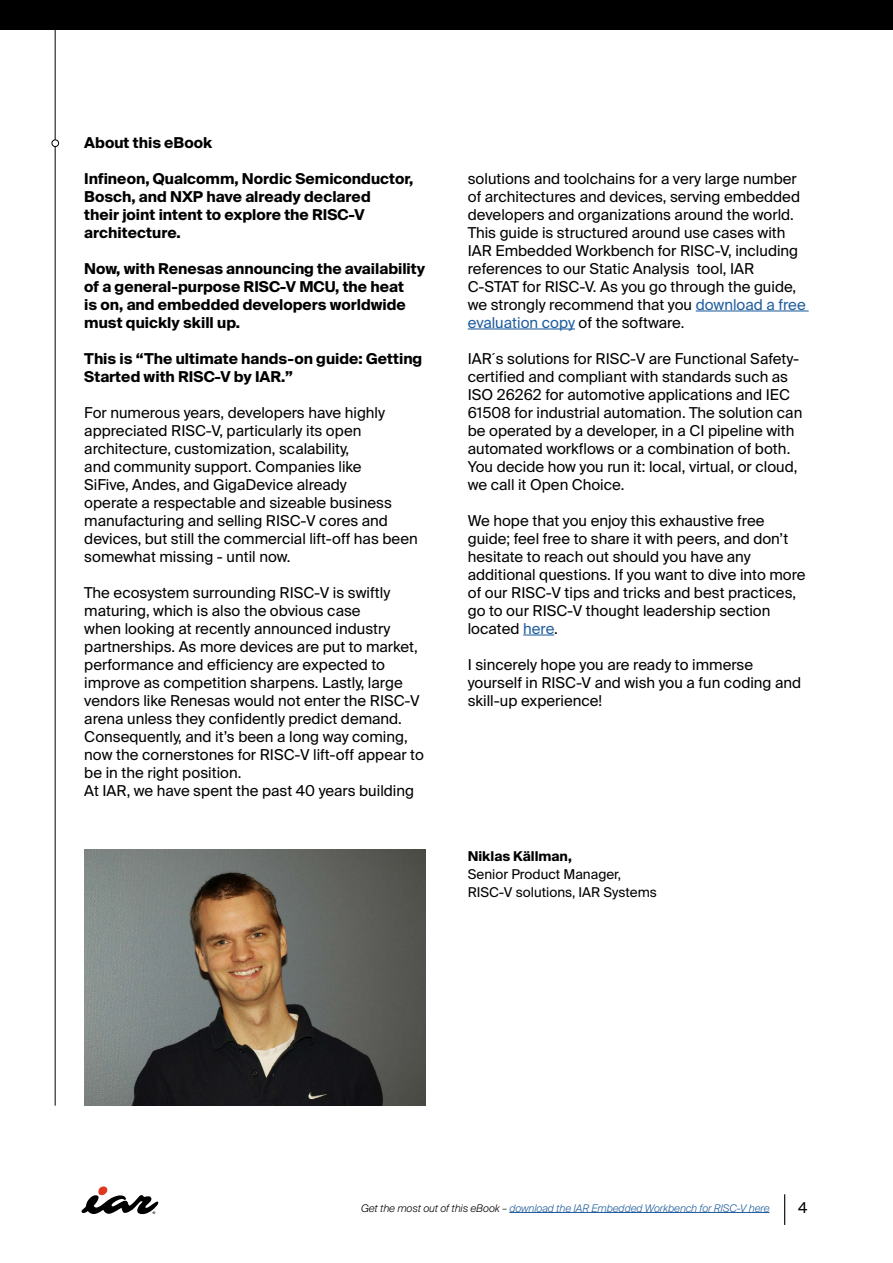
<style>
.page{position:relative;width:893px;height:1263px;background:#fff}
.page>*{position:absolute;margin:0;border:0;box-sizing:border-box;transform-origin:0 0}
.t1{font:15px/18px "Suisse Intl";color:#000}
.t2{font:700 15px/18px "Suisse Intl";color:#000}
.t3{font:13.5px/18px "Suisse Intl";color:#000}
.t4{font:700 13.5px "Suisse Intl";color:#000}
.t5{font:italic 300 10.5px "Suisse Intl";color:#215e9e}
.s1{color:#215e9e}
.s2{color:#000}
</style>
<div class="page">
<svg style="left:81px;top:1186px;width:77px;height:28px"></svg>
<div style="left:0;top:0;width:893px;height:30px;background:#000"></div>
<hr style="left:509px;top:1212px;width:260px;height:1px;background:#215e9e">
<hr style="left:784px;top:1194px;width:1px;height:31px;background:#000">
<img style="left:84px;top:850px;width:341px;height:256px">
<hr style="left:55px;top:0;width:1px;height:1106px;background:#000">
<hr style="left:696px;top:310px;width:113px;height:1px;background:#215e9e">
<hr style="left:468px;top:328px;width:107px;height:1px;background:#215e9e">
<hr style="left:523px;top:634px;width:31px;height:1px;background:#215e9e">
<div style="left:52px;top:140px;width:7px;height:7px;background:#fff;border-radius:50%"></div>
<div style="left:52px;top:139px;width:7px;height:8px;border:1px solid #000;border-radius:50%"></div>
<p class="t2" style="left:84px;top:134px;width:130px">About this eBook</p>
<p class="t2" style="left:84px;top:170px;width:331px">Infineon, Qualcomm, Nordic Semiconductor, Bosch, and NXP have already declared<br>their joint intent to explore the RISC-V architecture.</p>
<p class="t2" style="left:84px;top:260px;width:342px">Now, with Renesas announcing the availability of a general-purpose RISC-V MCU, the heat<br>is on, and embedded developers worldwide must quickly skill up.</p>
<p class="t2" style="left:84px;top:350px;width:340px">This is “The ultimate hands-on guide: Getting<br>Started with RISC-V by IAR.”</p>
<p class="t1" style="left:84px;top:404px;width:335px">For numerous years, developers have highly appreciated RISC-V, particularly its open architecture, customization, scalability,<br>and community support. Companies like<br>SiFive, Andes, and GigaDevice already<br>operate a respectable and sizeable business manufacturing and selling RISC-V cores and devices, but still the commercial lift-off has been somewhat missing - until now.</p>
<p class="t1" style="left:84px;top:584px;width:341px">The ecosystem surrounding RISC-V is swiftly maturing, which is also the obvious case<br>when looking at recently announced industry partnerships. As more devices are put to market, performance and efficiency are expected to improve as competition sharpens. Lastly, large vendors like Renesas would not enter the RISC-V arena unless they confidently predict demand.<br>Consequently, and it’s been a long way coming, now the cornerstones for RISC-V lift-off appear to be in the right position.<br>At IAR, we have spent the past 40 years building</p>
<p class="t1" style="left:468px;top:170px;width:339px">solutions and toolchains for a very large number of architectures and devices, serving embedded developers and organizations around the world.<br>This guide is structured around use cases with IAR Embedded Workbench for RISC-V, including references to our Static Analysis tool, IAR C-STAT for RISC-V. As you go through the guide, we strongly recommend that you <span class="s1">download a free evaluation copy</span> of the software.</p>
<p class="t1" style="left:468px;top:350px;width:336px">IAR´s solutions for RISC-V are Functional Safety&shy;certified and compliant with standards such as ISO 26262 for automotive applications and IEC 61508 for industrial automation. The solution can be operated by a developer, in a CI pipeline with automated workflows or a combination of both.<br>You decide how you run it: local, virtual, or cloud, we call it Open Choice.</p>
<p class="t1" style="left:468px;top:512px;width:339px">We hope that you enjoy this exhaustive free guide; feel free to share it with peers, and don’t hesitate to reach out should you have any additional questions. If you want to dive into more of our RISC-V tips and tricks and best practices, go to our RISC-V thought leadership section located <span class="s1">here</span>.</p>
<p class="t1" style="left:468px;top:656px;width:335px">I sincerely hope you are ready to immerse yourself in RISC-V and wish you a fun coding and skill-up experience!</p>
<p class="t4" style="left:468px;top:848px;width:106px">Niklas Källman,</p>
<p class="t3" style="left:468px;top:865px;width:191px">Senior Product Manager,<br>RISC-V solutions, IAR Systems</p>
<p class="t5" style="left:361px;top:1202px;width:410px"><span class="s2">Get the most out of this eBook –</span> download the IAR Embedded Workbench for RISC-V here</p>
<p class="t1" style="left:798px;top:1198px;width:11px">4</p>
</div>
